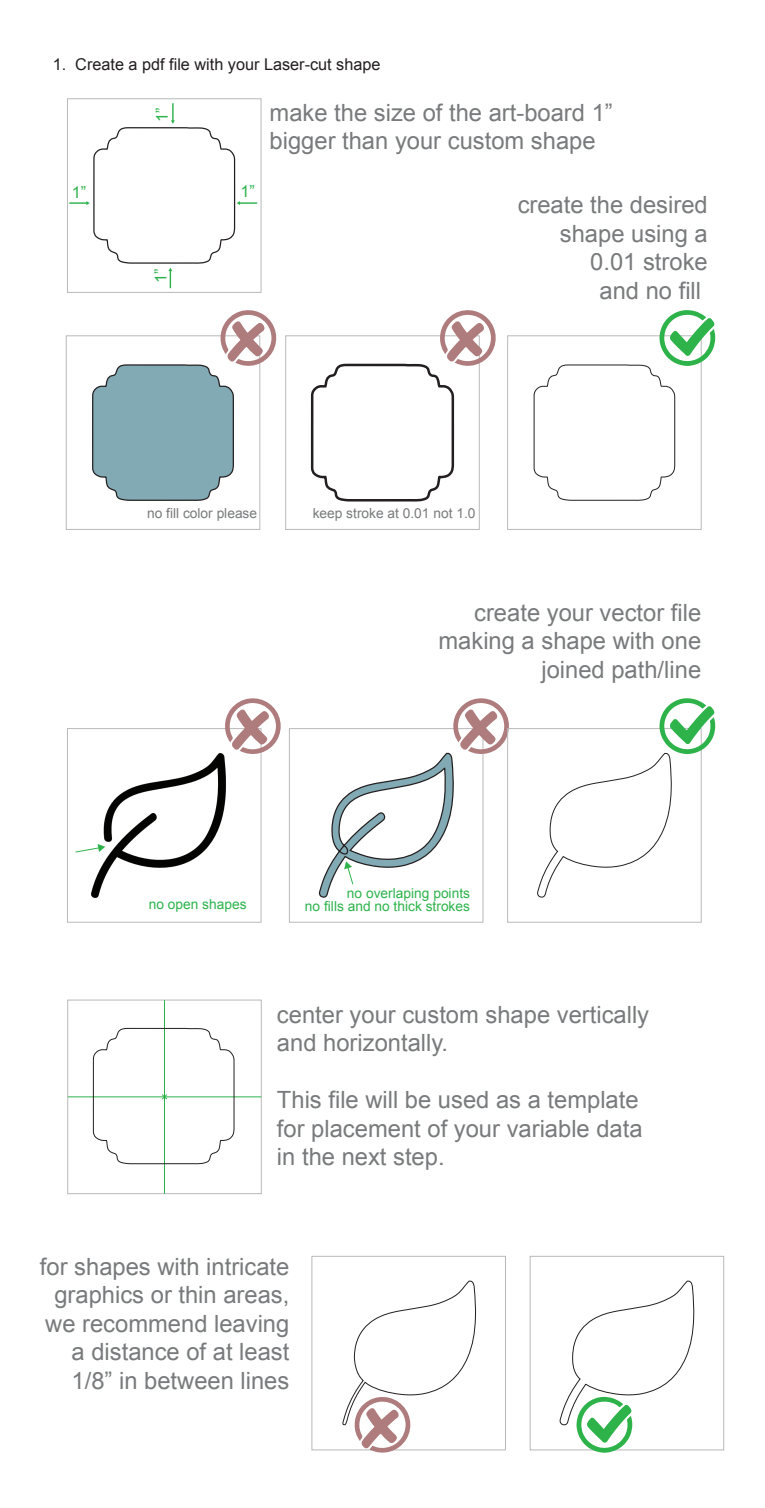
<style>
.page{position:relative;width:765px;height:1508px;background:#fff}
.page>*{position:absolute;margin:0;border:0;box-sizing:border-box;transform-origin:0 0}
.t1{font:23.75px/28.5px "Arial";color:#787a7b}
.t2{font:16.25px "Arial";color:#231f20}
.t3{font:16.25px "Arial";color:#2eb34b}
.t4{font:13.75px/13.8px "Arial";color:#2eb34b;text-align:right}
.t5{font:13.75px "Arial";color:#787a7b}
</style>
<div class="page">
<div style="left:67px;top:98px;width:194px;height:195px;border:1px solid #b9b9b9"></div>
<div style="left:285px;top:335px;width:195px;height:195px;border:1px solid #b9b9b9"></div>
<div style="left:507px;top:335px;width:195px;height:195px;border:1px solid #b9b9b9"></div>
<div style="left:67px;top:1000px;width:195px;height:194px;border:1px solid #b9b9b9"></div>
<hr style="left:68px;top:1096px;width:193px;height:1px;background:#2eb34b">
<hr style="left:164px;top:1000px;width:1px;height:193px;background:#2eb34b">
<svg style="left:69px;top:103px;width:188px;height:185px"></svg>
<div style="left:66px;top:335px;width:194px;height:195px;border:1px solid #b9b9b9"></div>
<div style="left:67px;top:728px;width:194px;height:194px;border:1px solid #b9b9b9"></div>
<div style="left:289px;top:728px;width:194px;height:194px;border:1px solid #b9b9b9"></div>
<svg style="left:223px;top:698px;width:58px;height:60px"></svg>
<svg style="left:93px;top:1028px;width:142px;height:136px"></svg>
<img style="left:91px;top:753px;width:140px;height:144px">
<div style="left:312px;top:1256px;width:194px;height:194px;border:1px solid #b9b9b9"></div>
<div style="left:530px;top:1256px;width:194px;height:194px;border:1px solid #b9b9b9"></div>
<svg style="left:76px;top:844px;width:29px;height:8px"></svg>
<svg style="left:319px;top:698px;width:193px;height:200px"></svg>
<svg style="left:536px;top:698px;width:179px;height:199px"></svg>
<svg style="left:309px;top:310px;width:187px;height:193px"></svg>
<svg style="left:533px;top:310px;width:182px;height:191px"></svg>
<svg style="left:91px;top:310px;width:186px;height:192px"></svg>
<svg style="left:559px;top:1280px;width:136px;height:173px"></svg>
<svg style="left:342px;top:1280px;width:134px;height:173px"></svg>
<p class="t2" style="left:53px;top:54px;width:329px">1. Create a pdf file with your Laser-cut shape</p>
<p class="t1" style="left:270px;top:98px;width:345px">make the size of the art-board 1” bigger than your custom shape</p>
<p class="t3" style="left:151px;top:122px;width:16px;rotate:-90deg">1”</p>
<p class="t3" style="left:72px;top:182px;width:16px">1”</p>
<p class="t3" style="left:240px;top:180px;width:16px">1”</p>
<p class="t3" style="left:150px;top:283px;width:16px;rotate:-90deg">1”</p>
<p class="t1" style="left:518px;top:191px;width:192px;text-align:right">create the desired shape using a<br>0.01 stroke<br>and no fill</p>
<p class="t5" style="left:147px;top:504px;width:112px">no fill color please</p>
<p class="t5" style="left:313px;top:504px;width:164px">keep stroke at 0.01 not 1.0</p>
<p class="t1" style="left:439px;top:599px;width:264px;text-align:right">create your vector file making a shape with one joined path/line</p>
<p class="t4" style="left:149px;top:897px;width:99px">no open shapes</p>
<p class="t4" style="left:305px;top:886px;width:167px">no overlaping points<br>no fills and no thick strokes</p>
<p class="t1" style="left:277px;top:1000px;width:374px">center your custom shape vertically and horizontally.</p>
<p class="t1" style="left:277px;top:1086px;width:367px">This file will be used as a template for placement of your variable data in the next step.</p>
<p class="t1" style="left:40px;top:1252px;width:251px;text-align:right">for shapes with intricate graphics or thin areas, we recommend leaving a distance of at least<br>1/8” in between lines</p>
</div>
